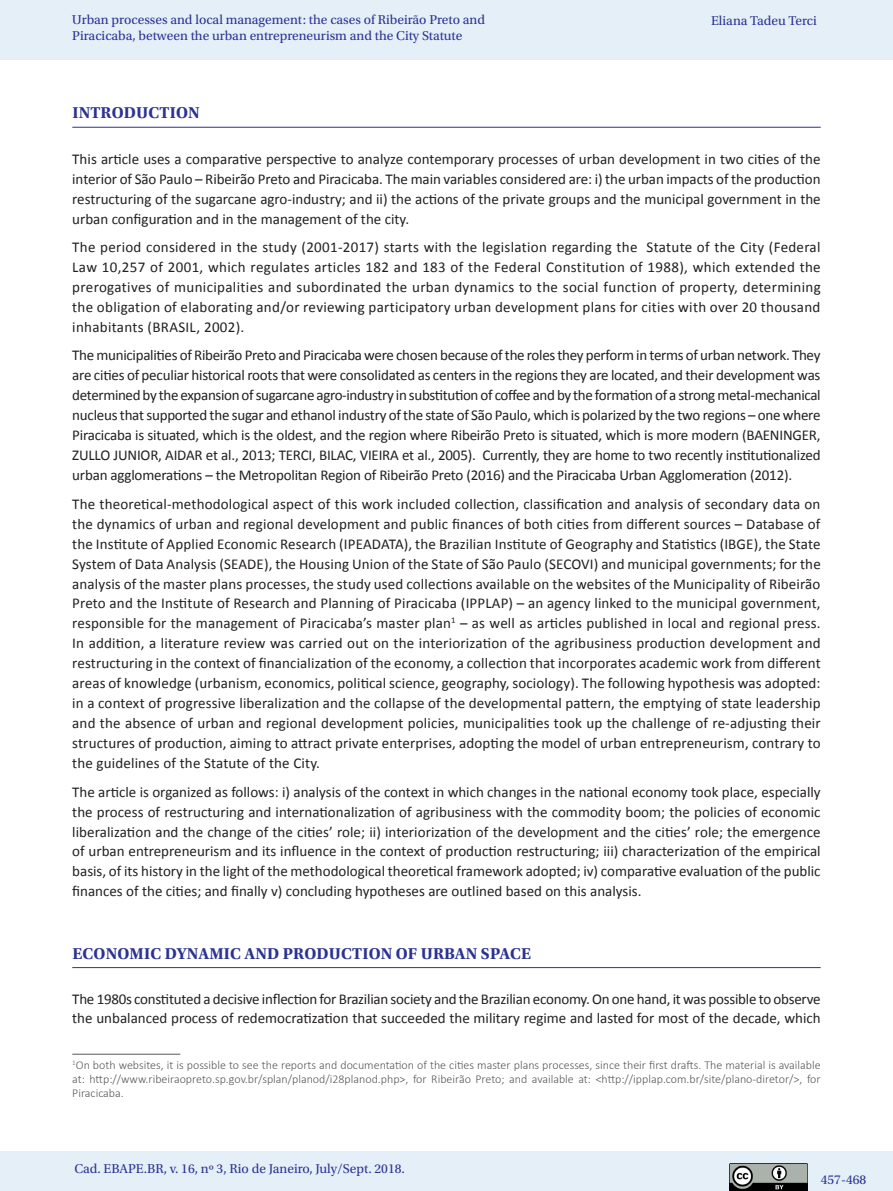
<style>
.page{position:relative;width:893px;height:1191px;background:#fff}
.page>*{position:absolute;margin:0;border:0;box-sizing:border-box;transform-origin:0 0}
._07_1_sub_1{font:700 16.5px "Utopia Std";letter-spacing:.01em;color:#2b3393}
._06_0_texto{font:15px/20px "Calibri";color:#231f20;text-align:justify}
.cabeço_dir{font:13.5px/16.5px "Utopia Std";color:#2b3393}
._06_3_nota_de_rodape{font:300 12px/14.4px "Calibri";color:#57585a;text-align:justify}
</style>
<div class="page">
<div style="left:0;top:1151px;width:893px;height:40px;background:#e4eff8"></div>
<img style="left:730px;top:1163px;width:77px;height:27px">
<div style="left:0;top:0;width:893px;height:60px;background:#e4eff8"></div>
<hr style="left:72px;top:127px;width:749px;height:1px;background:#2b3393">
<hr style="left:72px;top:967px;width:749px;height:1px;background:#2b3393">
<hr style="left:72px;top:1054px;width:108px;height:1px;background:#57585a">
<p class="cabeço_dir" style="left:72px;top:11px;width:414px">Urban processes and local management: the cases of Ribeirão Preto and<br>Piracicaba, between the urban entrepreneurism and the City Statute</p>
<p class="cabeço_dir" style="left:711px;top:13px;width:107px">Eliana Tadeu Terci</p>
<p class="_07_1_sub_1" style="left:72px;top:103px;width:129px">INTRODUCTION</p>
<p class="_06_0_texto" style="left:72px;top:149px;width:750px">This article uses a comparative perspective to analyze contemporary processes of urban development in two cities of the interior of São Paulo – Ribeirão Preto and Piracicaba. The main variables considered are: i) the urban impacts of the production restructuring of the sugarcane agro-industry; and ii) the actions of the private groups and the municipal government in the urban configuration and in the management of the city.</p>
<p class="_06_0_texto" style="left:72px;top:237px;width:750px">The period considered in the study (2001-2017) starts with the legislation regarding the Statute of the City (Federal Law 10,257 of 2001, which regulates articles 182 and 183 of the Federal Constitution of 1988), which extended the prerogatives of municipalities and subordinated the urban dynamics to the social function of property, determining the obligation of elaborating and/or reviewing participatory urban development plans for cities with over 20 thousand inhabitants (BRASIL, 2002).</p>
<p class="_06_0_texto" style="left:72px;top:345px;width:750px">The municipalities of Ribeirão Preto and Piracicaba were chosen because of the roles they perform in terms of urban network. They are cities of peculiar historical roots that were consolidated as centers in the regions they are located, and their development was determined by the expansion of sugarcane agro-industry in substitution of coffee and by the formation of a strong metal-mechanical nucleus that supported the sugar and ethanol industry of the state of São Paulo, which is polarized by the two regions – one where Piracicaba is situated, which is the oldest, and the region where Ribeirão Preto is situated, which is more modern (BAENINGER, ZULLO JUNIOR, AIDAR et al., 2013; TERCI, BILAC, VIEIRA et al., 2005). Currently, they are home to two recently institutionalized urban agglomerations – the Metropolitan Region of Ribeirão Preto (2016) and the Piracicaba Urban Agglomeration (2012).</p>
<p class="_06_0_texto" style="left:72px;top:494px;width:750px">The theoretical-methodological aspect of this work included collection, classification and analysis of secondary data on the dynamics of urban and regional development and public finances of both cities from different sources – Database of the Institute of Applied Economic Research (IPEADATA), the Brazilian Institute of Geography and Statistics (IBGE), the State System of Data Analysis (SEADE), the Housing Union of the State of São Paulo (SECOVI) and municipal governments; for the analysis of the master plans processes, the study used collections available on the websites of the Municipality of Ribeirão Preto and the Institute of Research and Planning of Piracicaba (IPPLAP) – an agency linked to the municipal government, responsible for the management of Piracicaba’s master plan<sup>1</sup> – as well as articles published in local and regional press.<br>In addition, a literature review was carried out on the interiorization of the agribusiness production development and restructuring in the context of financialization of the economy, a collection that incorporates academic work from different areas of knowledge (urbanism, economics, political science, geography, sociology). The following hypothesis was adopted: in a context of progressive liberalization and the collapse of the developmental pattern, the emptying of state leadership and the absence of urban and regional development policies, municipalities took up the challenge of re-adjusting their structures of production, aiming to attract private enterprises, adopting the model of urban entrepreneurism, contrary to the guidelines of the Statute of the City.</p>
<p class="_06_0_texto" style="left:72px;top:781px;width:750px">The article is organized as follows: i) analysis of the context in which changes in the national economy took place, especially the process of restructuring and internationalization of agribusiness with the commodity boom; the policies of economic liberalization and the change of the cities’ role; ii) interiorization of the development and the cities’ role; the emergence of urban entrepreneurism and its influence in the context of production restructuring; iii) characterization of the empirical basis, of its history in the light of the methodological theoretical framework adopted; iv) comparative evaluation of the public finances of the cities; and finally v) concluding hypotheses are outlined based on this analysis.</p>
<p class="_07_1_sub_1" style="left:72px;top:943px;width:460px">ECONOMIC DYNAMIC AND PRODUCTION OF URBAN SPACE</p>
<p class="_06_0_texto" style="left:72px;top:989px;width:750px;line-height:19.5px">The 1980s constituted a decisive inflection for Brazilian society and the Brazilian economy. On one hand, it was possible to observe the unbalanced process of redemocratization that succeeded the military regime and lasted for most of the decade, which</p>
<p class="_06_3_nota_de_rodape" style="left:72px;top:1057px;width:750px"><sup>1</sup>On both websites, it is possible to see the reports and documentation of the cities master plans processes, since their first drafts. The material is available at: http://www.ribeiraopreto.sp.gov.br/splan/planod/i28planod.php&gt;, for Ribeirão Preto; and available at: &lt;http://ipplap.com.br/site/plano-diretor/&gt;, for Piracicaba.</p>
<p class="cabeço_dir" style="left:74px;top:1160px;width:332px">Cad. EBAPE.BR, v. 16, nº 3, Rio de Janeiro, July/Sept. 2018.</p>
<p class="cabeço_dir" style="left:821px;top:1171px;width:47px">457-468</p>
</div>
